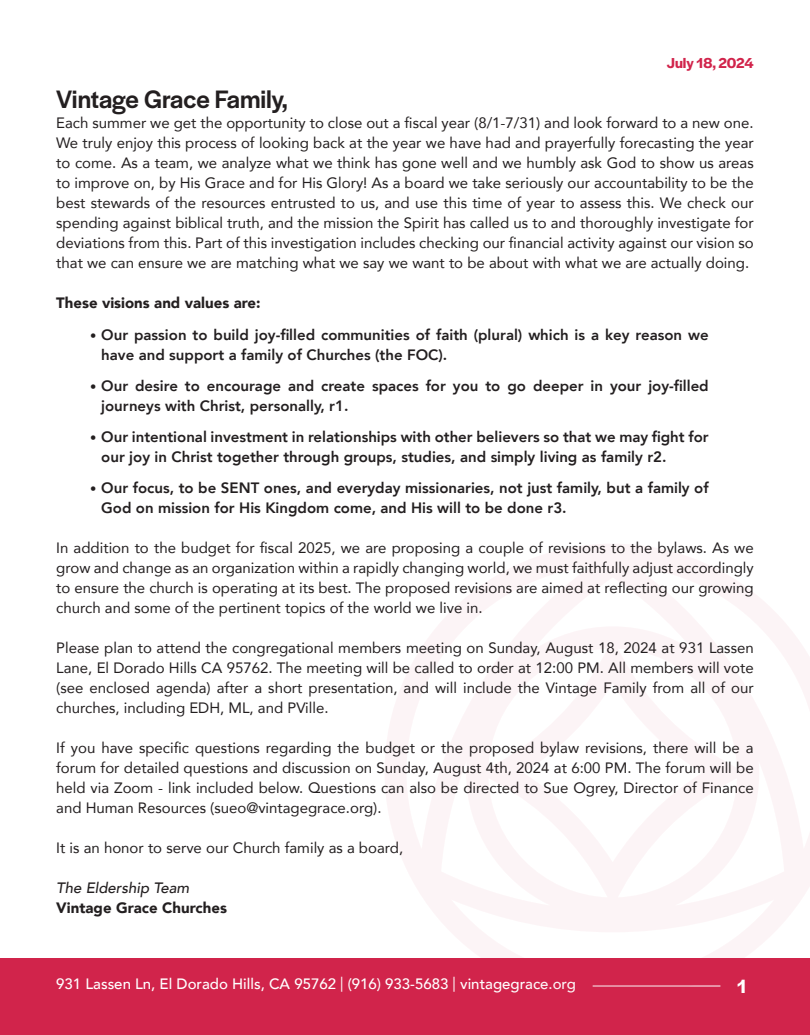
<style>
.page{position:relative;width:810px;height:1035px;background:#fff}
.page>*{position:absolute;margin:0;border:0;box-sizing:border-box;transform-origin:0 0}
.t1{font:500 26.25px "Halyard Display";color:#231f20}
.t2{font:600 20px "Halyard Display";color:#fff}
.t3{font:15px/20px "Avenir";color:#231f20;text-align:justify}
.t4{font:800 15px/20px "Avenir";color:#231f20}
.t5{font:500 15px "Avenir";color:#fff}
.t6{font:900 15px "Avenir";color:#231f20}
.t7{font:italic 500 15px "Avenir";color:#231f20}
.t8{font:600 15px "Halyard Display";letter-spacing:-.005em;color:#d1244b}
.s1{font-size:12.5px}
.s2{font-weight:400}
</style>
<div class="page">
<div style="left:0;top:958px;width:810px;height:77px;background:#d1244b"></div>
<svg style="left:385px;top:544px;width:425px;height:443px"></svg>
<p class="t8" style="left:667px;top:53px;width:88px">July 18, 2024</p>
<p class="t1" style="left:56px;top:81px;width:233px">Vintage Grace Family,</p>
<p class="t3" style="left:56px;top:113px;width:699px">Each summer we get the opportunity to close out a fiscal year (8/1-7/31) and look forward to a new one.<br>We truly enjoy this process of looking back at the year we have had and prayerfully forecasting the year to come. As a team, we analyze what we think has gone well and we humbly ask God to show us areas to improve on, by His Grace and for His Glory! As a board we take seriously our accountability to be the best stewards of the resources entrusted to us, and use this time of year to assess this. We check our spending against biblical truth, and the mission the Spirit has called us to and thoroughly investigate for deviations from this. Part of this investigation includes checking our financial activity against our vision so that we can ensure we are matching what we say we want to be about with what we are actually doing.</p>
<p class="t6" style="left:56px;top:290px;width:206px">These visions and values are:</p>
<p class="t4" style="left:101px;top:324px;width:609px;text-indent:-11px"><span class="s1">•</span> Our passion to build joy-filled communities of faith (plural) which is a key reason we have and support a family of Churches (the FOC).</p>
<p class="t4" style="left:101px;top:376px;width:609px;text-indent:-11px"><span class="s1">•</span> Our desire to encourage and create spaces for you to go deeper in your joy-filled journeys with Christ, personally, r1.</p>
<p class="t4" style="left:101px;top:427px;width:609px;text-indent:-11px"><span class="s1">•</span> Our intentional investment in relationships with other believers so that we may fight for our joy in Christ together through groups, studies, and simply living as family r2.</p>
<p class="t4" style="left:101px;top:478px;width:609px;text-indent:-11px"><span class="s1">•</span> Our focus, to be SENT ones, and everyday missionaries, not just family, but a family of<br>God on mission for His Kingdom come, and His will to be done r3.</p>
<p class="t3" style="left:56px;top:538px;width:699px">In addition to the budget for fiscal 2025, we are proposing a couple of revisions to the bylaws. As we grow and change as an organization within a rapidly changing world, we must faithfully adjust accordingly to ensure the church is operating at its best. The proposed revisions are aimed at reflecting our growing church and some of the pertinent topics of the world we live in.</p>
<p class="t3" style="left:56px;top:638px;width:699px">Please plan to attend the congregational members meeting on Sunday, August 18, 2024 at 931 Lassen Lane, El Dorado Hills CA 95762. The meeting will be called to order at 12:00 PM. All members will vote (see enclosed agenda) after a short presentation, and will include the Vintage Family from all of our churches, including EDH, ML, and PVille.</p>
<p class="t3" style="left:56px;top:738px;width:699px">If you have specific questions regarding the budget or the proposed bylaw revisions, there will be a forum for detailed questions and discussion on Sunday, August 4th, 2024 at 6:00 PM. The forum will be held via Zoom - link included below. Questions can also be directed to Sue Ogrey, Director of Finance and Human Resources (sueo@vintagegrace.org).</p>
<p class="t3" style="left:56px;top:838px;width:348px">It is an honor to serve our Church family as a board,</p>
<p class="t7" style="left:56px;top:879px;width:135px">The Eldership Team</p>
<p class="t6" style="left:56px;top:895px;width:172px">Vintage Grace Churches</p>
<p class="t5" style="left:56px;top:971px;width:521px">931 Lassen Ln, El Dorado Hills, CA 95762 <span class="s2">|</span> (916) 933-5683 <span class="s2">|</span> vintagegrace.org</p>
<h2 class="t2" style="left:737px;top:972px;width:11px">1</h2>
</div>
